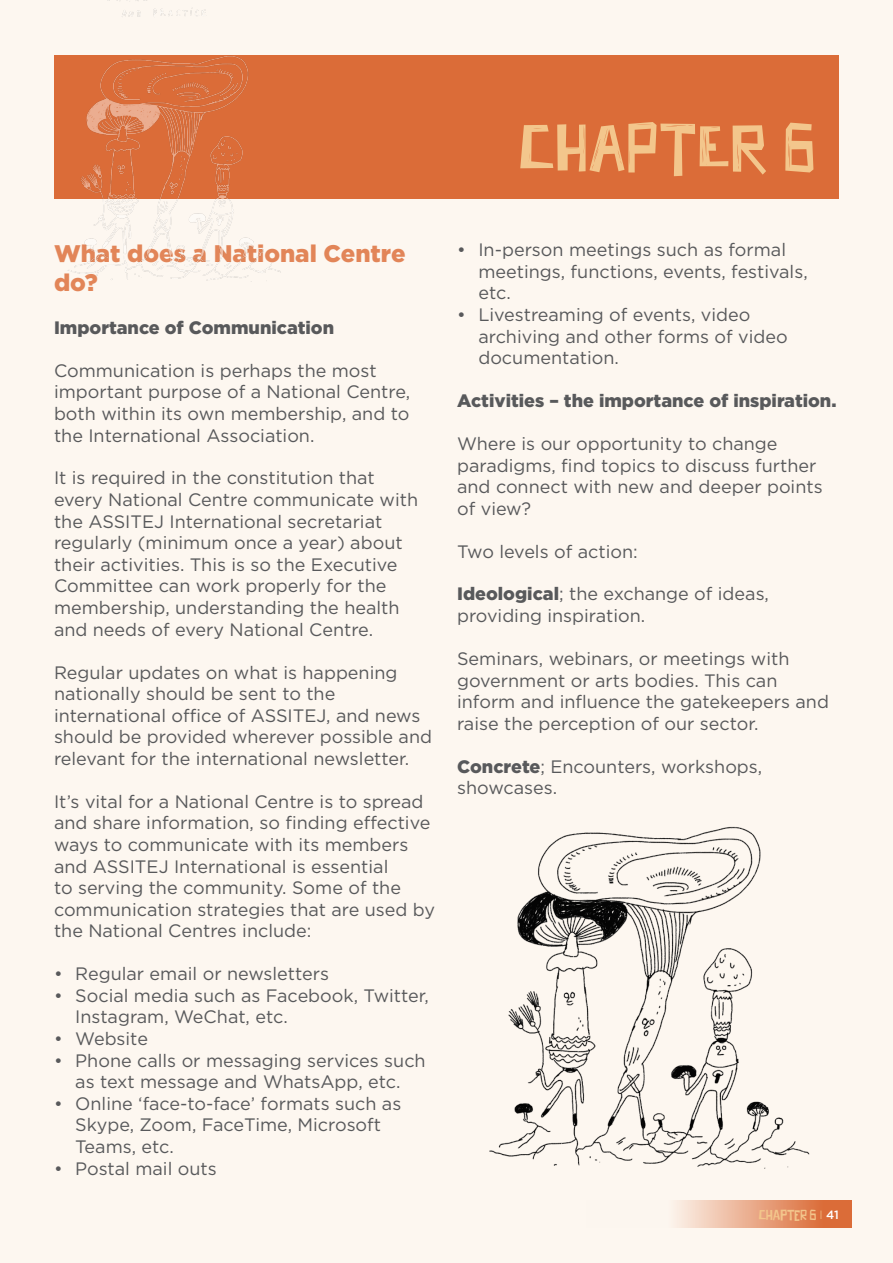
<style>
.page{position:relative;width:893px;height:1263px;background:#fdf7f0}
.page>*{position:absolute;margin:0;border:0;box-sizing:border-box;transform-origin:0 0}
.t1{font:57px "Fifties Movies";letter-spacing:.02em;color:#f3c68c}
.t2{font:900 24px/28.8px "Gotham";color:#e28558}
.t3{font:18px/21.6px "Gotham";color:#58595b}
.t4{font:900 18px "Gotham";color:#58595b}
.t5{font:12px "Fifties Movies";color:#f3c68c}
.s1{font-weight:900}
.s2{font-family:"Gotham";font-weight:300}
.s3{font-family:"Gotham";font-weight:500;color:#fff}
</style>
<div class="page">
<svg style="left:676px;top:1200px;width:175px;height:28px"></svg>
<div style="left:55px;top:55px;width:784px;height:143px;background:#db6c38"></div>
<img style="left:60px;top:0;width:227px;height:282px">
<img style="left:489px;top:826px;width:321px;height:343px">
<h1 class="t1" style="left:519px;top:115px;width:297px">CHAPTER 6</h1>
<h2 class="t2" style="left:54px;top:239px;width:353px">What does a National Centre do?</h2>
<p class="t4" style="left:54px;top:315px;width:282px">Importance of Communication</p>
<p class="t3" style="left:54px;top:359px;width:358px">Communication is perhaps the most important purpose of a National Centre, both within its own membership, and to the International Association.</p>
<p class="t3" style="left:54px;top:467px;width:366px">It is required in the constitution that every National Centre communicate with the ASSITEJ International secretariat regularly (minimum once a year) about their activities. This is so the Executive Committee can work properly for the membership, understanding the health and needs of every National Centre.</p>
<p class="t3" style="left:54px;top:661px;width:380px">Regular updates on what is happening nationally should be sent to the international office of ASSITEJ, and news should be provided wherever possible and relevant for the international newsletter.</p>
<p class="t3" style="left:54px;top:790px;width:383px">It’s vital for a National Centre is to spread and share information, so finding effective ways to communicate with its members and ASSITEJ International is essential<br>to serving the community. Some of the communication strategies that are used by the National Centres include:</p>
<p class="t3" style="left:54px;top:963px;width:277px">• Regular email or newsletters</p>
<p class="t3" style="left:75px;top:984px;width:355px;text-indent:-21px">• Social media such as Facebook, Twitter,<br>Instagram, WeChat, etc.</p>
<p class="t3" style="left:54px;top:1027px;width:95px">• Website</p>
<p class="t3" style="left:54px;top:1049px;width:373px;text-align:center">• Phone calls or messaging services such as text message and WhatsApp, etc.</p>
<p class="t3" style="left:75px;top:1092px;width:328px;text-indent:-21px">• Online ‘face-to-face’ formats such as<br>Skype, Zoom, FaceTime, Microsoft<br>Teams, etc.</p>
<p class="t3" style="left:54px;top:1157px;width:164px">• Postal mail outs</p>
<p class="t3" style="left:478px;top:239px;width:331px;text-indent:-21px">• In-person meetings such as formal meetings, functions, events, festivals, etc.</p>
<p class="t3" style="left:478px;top:303px;width:311px;text-indent:-21px">• Livestreaming of events, video archiving and other forms of video documentation.</p>
<p class="t4" style="left:457px;top:388px;width:381px">Activities – the importance of inspiration.</p>
<p class="t3" style="left:457px;top:432px;width:367px">Where is our opportunity to change paradigms, find topics to discuss further and connect with new and deeper points of view?</p>
<p class="t3" style="left:457px;top:540px;width:182px">Two levels of action:</p>
<p class="t3" style="left:457px;top:583px;width:313px"><span class="s1">Ideological</span>; the exchange of ideas, providing inspiration.</p>
<p class="t3" style="left:457px;top:647px;width:373px">Seminars, webinars, or meetings with government or arts bodies. This can inform and influence the gatekeepers and raise the perception of our sector.</p>
<p class="t3" style="left:457px;top:755px;width:307px"><span class="s1">Concrete</span>; Encounters, workshops, showcases.</p>
<p class="t5" style="left:759px;top:1207px;width:82px">CHAPTER 6 <span class="s2">I</span> <span class="s3">41</span></p>
</div>
